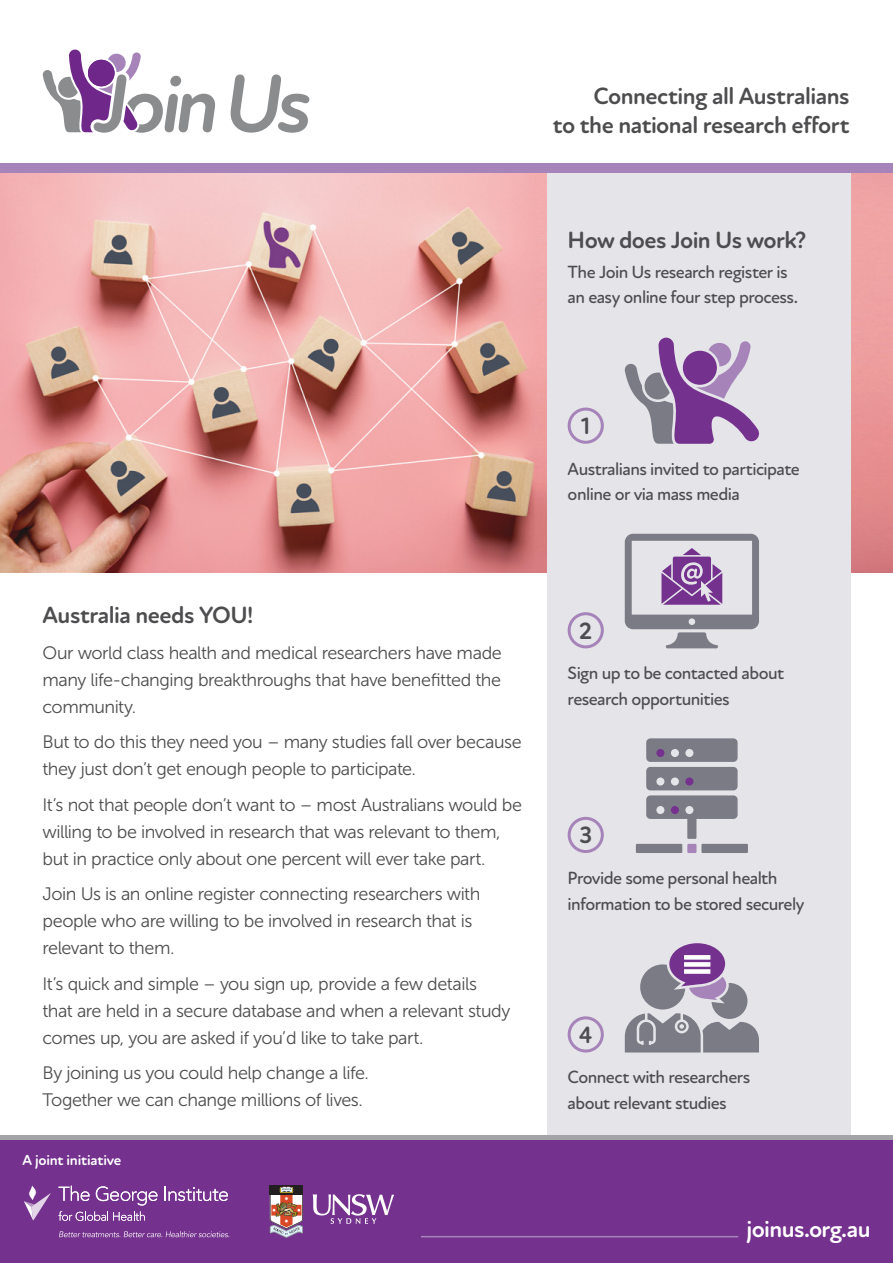
<style>
.page{position:relative;width:893px;height:1263px;background:#fff}
.page>*{position:absolute;margin:0;border:0;box-sizing:border-box;transform-origin:0 0}
._5__BigQuote{font:700 24px/28.8px "Atten Round New";letter-spacing:-.02em;color:#4d4d4f;text-align:right}
._5__BigQuote-2{font:700 24px "Atten Round New";letter-spacing:-.025em;color:#fff}
._5__BigQuote-3{font:18px/27px "Museo Sans 300";letter-spacing:-.025em;color:#4d4d4f}
._5__BigQuote-4{font:500 18px/25.5px "Atten Round New";letter-spacing:-.03em;color:#4d4d4f}
._5__BigQuote-5{font:700 14.85px "Atten Round New";letter-spacing:-.015em;color:#fff}
</style>
<div class="page">
<img style="left:0;top:172px;width:893px;height:401px">
<div style="left:0;top:1135px;width:893px;height:128px;background:#74318d"></div>
<div style="left:547px;top:168px;width:303px;height:969px;background:#e4e4e9"></div>
<hr style="left:0;top:1135px;width:893px;height:4px;background:#a2a4a7">
<hr style="left:421px;top:1236px;width:317px;height:1px;background:#a684b9">
<svg style="left:59px;top:1186px;width:31px;height:15px"></svg>
<svg style="left:96px;top:1186px;width:61px;height:19px"></svg>
<svg style="left:164px;top:1187px;width:64px;height:14px"></svg>
<svg style="left:59px;top:1211px;width:86px;height:10px"></svg>
<svg style="left:24px;top:1186px;width:27px;height:34px"></svg>
<svg style="left:59px;top:1231px;width:170px;height:6px"></svg>
<svg style="left:270px;top:1185px;width:33px;height:53px"></svg>
<svg style="left:313px;top:1194px;width:81px;height:30px"></svg>
<div style="left:0;top:163px;width:893px;height:9px;background:#a684b9"></div>
<svg style="left:231px;top:74px;width:78px;height:59px"></svg>
<svg style="left:42px;top:50px;width:173px;height:83px"></svg>
<svg style="left:625px;top:534px;width:134px;height:114px"></svg>
<div style="left:568px;top:612px;width:36px;height:36px;border:3px solid #a684b9;border-radius:50%"></div>
<svg style="left:646px;top:738px;width:92px;height:81px"></svg>
<div style="left:687px;top:816px;width:9px;height:23px;background:#7b7b86"></div>
<div style="left:687px;top:844px;width:9px;height:9px;background:#a684b9"></div>
<div style="left:701px;top:844px;width:47px;height:9px;background:#7b7b86"></div>
<div style="left:636px;top:844px;width:46px;height:9px;background:#7b7b86"></div>
<div style="left:685px;top:777px;width:8px;height:8px;background:#74318d;border-radius:50%"></div>
<div style="left:656px;top:749px;width:8px;height:8px;background:#74318d;border-radius:50%"></div>
<div style="left:671px;top:806px;width:8px;height:8px;background:#74318d;border-radius:50%"></div>
<div style="left:568px;top:817px;width:36px;height:36px;border:3px solid #a684b9;border-radius:50%"></div>
<svg style="left:625px;top:943px;width:134px;height:109px"></svg>
<div style="left:684px;top:955px;width:26px;height:5px;background:#fff"></div>
<div style="left:684px;top:962px;width:26px;height:5px;background:#fff"></div>
<div style="left:684px;top:969px;width:26px;height:5px;background:#fff"></div>
<div style="left:568px;top:1016px;width:36px;height:36px;border:3px solid #a684b9;border-radius:50%"></div>
<div style="left:568px;top:408px;width:36px;height:36px;border:3px solid #a684b9;border-radius:50%"></div>
<svg style="left:624px;top:337px;width:135px;height:107px"></svg>
<p class="_5__BigQuote" style="left:553px;top:82px;width:298px">Connecting all Australians<br>to the national research effort</p>
<p class="_5__BigQuote" style="left:568px;top:226px;width:240px">How does Join Us work?</p>
<p class="_5__BigQuote-4" style="left:568px;top:259px;width:232px">The Join Us research register is an easy online four step process.</p>
<p class="_5__BigQuote" style="left:43px;top:601px;width:213px">Australia needs YOU!</p>
<p class="_5__BigQuote-3" style="left:43px;top:639px;width:461px;text-align:justify">Our world class health and medical researchers have made many life-changing breakthroughs that have benefitted the community.</p>
<p class="_5__BigQuote-3" style="left:43px;top:729px;width:481px">But to do this they need you – many studies fall over because they just don’t get enough people to participate.</p>
<p class="_5__BigQuote-3" style="left:43px;top:791px;width:481px">It’s not that people don’t want to – most Australians would be willing to be involved in research that was relevant to them, but in practice only about one percent will ever take part.</p>
<p class="_5__BigQuote-3" style="left:43px;top:881px;width:439px">Join Us is an online register connecting researchers with people who are willing to be involved in research that is relevant to them.</p>
<p class="_5__BigQuote-3" style="left:43px;top:970px;width:469px">It’s quick and simple – you sign up, provide a few details that are held in a secure database and when a relevant study comes up, you are asked if you’d like to take part.</p>
<p class="_5__BigQuote-3" style="left:43px;top:1060px;width:328px">By joining us you could help change a life.<br>Together we can change millions of lives.</p>
<p class="_5__BigQuote-5" style="left:23px;top:1151px;width:100px">A joint initiative</p>
<p class="_5__BigQuote" style="left:581px;top:412px;width:11px">1</p>
<p class="_5__BigQuote-4" style="left:568px;top:456px;width:234px">Australians invited to participate online or via mass media</p>
<p class="_5__BigQuote" style="left:579px;top:617px;width:15px">2</p>
<p class="_5__BigQuote-4" style="left:568px;top:661px;width:218px">Sign up to be contacted about research opportunities</p>
<p class="_5__BigQuote" style="left:579px;top:821px;width:14px">3</p>
<p class="_5__BigQuote-4" style="left:568px;top:865px;width:238px">Provide some personal health information to be stored securely</p>
<p class="_5__BigQuote" style="left:579px;top:1021px;width:15px">4</p>
<p class="_5__BigQuote-4" style="left:568px;top:1065px;width:184px">Connect with researchers about relevant studies</p>
<p class="_5__BigQuote-2" style="left:746px;top:1215px;width:126px">joinus.org.au</p>
</div>
